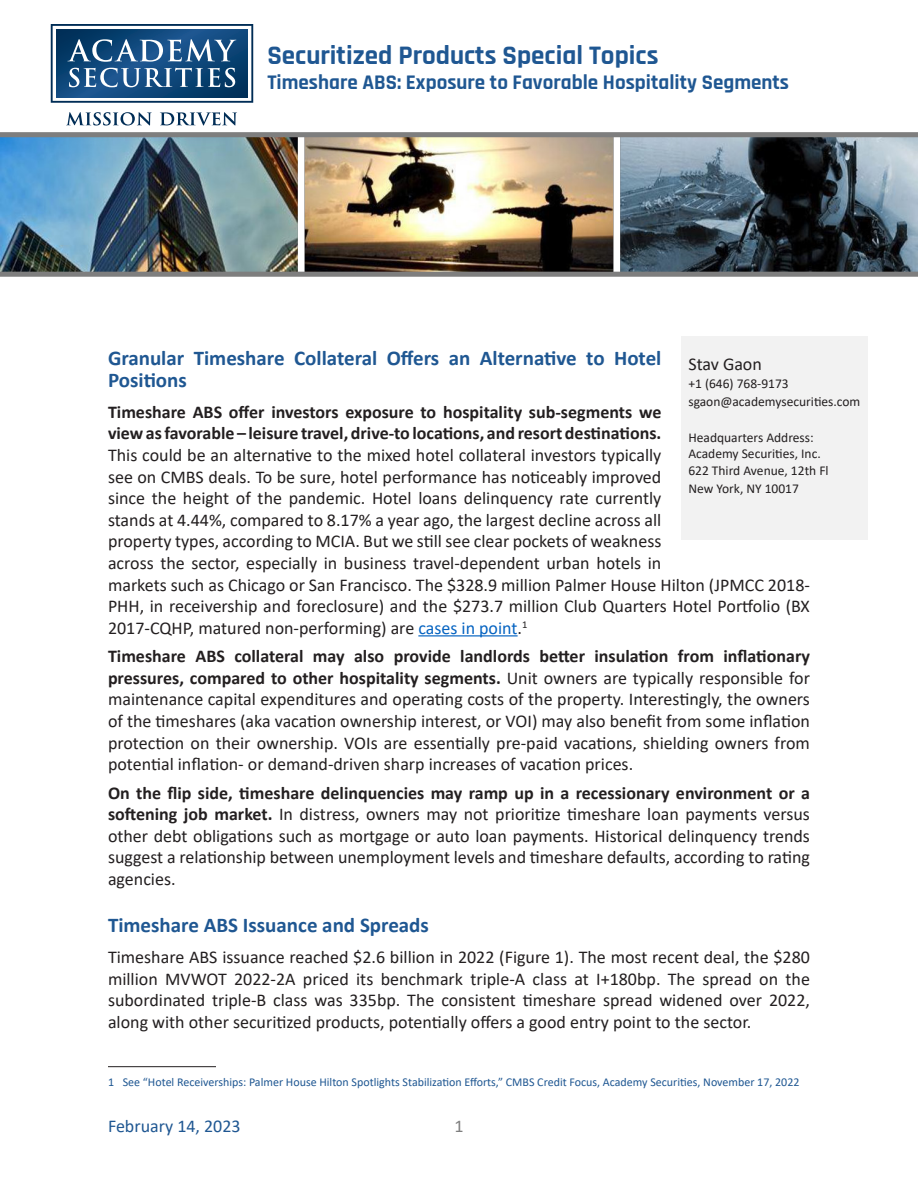
<style>
.page{position:relative;width:918px;height:1188px;background:#fff}
.page>*{position:absolute;margin:0;border:0;box-sizing:border-box;transform-origin:0 0}
.t1{font:700 27px "Rajdhani";color:#1f5792}
.Section_Head{font:700 21px/22.6px "Calibri";color:#1f5792}
.t2{font:700 21px "Rajdhani";color:#1f5792}
.t3{font:18px/21.6px "Calibri";color:#231f20;text-align:justify}
.t4{font:18px "Calibri";color:#1f5792}
.t5{font:18px "Calibri";color:#7e7e7e}
.t6{font:13.5px/16.2px "Calibri";color:#231f20}
.Footnote{font:12px "Calibri";color:#1f5792}
.s1{font-weight:700}
.s2{color:#0563c1}
</style>
<div class="page">
<svg style="left:51px;top:24px;width:202px;height:79px"></svg>
<svg style="left:66px;top:112px;width:86px;height:14px"></svg>
<svg style="left:160px;top:112px;width:77px;height:14px"></svg>
<img style="left:0;top:137px;width:918px;height:135px">
<div style="left:682px;top:337px;width:186px;height:203px;background:#f2f2f2"></div>
<div style="left:0;top:272px;width:918px;height:5px;background:#7e7e7e"></div>
<div style="left:0;top:132px;width:918px;height:5px;background:#7e7e7e"></div>
<hr style="left:418px;top:635px;width:100px;height:1px;background:#0563c1">
<hr style="left:108px;top:1066px;width:108px;height:1px;background:#231f20">
<h1 class="t1" style="left:267px;top:39px;width:393px">Securitized Products Special Topics</h1>
<p class="t2" style="left:267px;top:70px;width:523px">Timeshare ABS: Exposure to Favorable Hospitality Segments</p>
<p class="Section_Head" style="left:108px;top:346px;width:555px">Granular Timeshare Collateral Offers an Alternative to Hotel<br>Positions</p>
<p class="t3" style="left:108px;top:401px;width:704px;text-align:left"><span class="s1">Timeshare ABS offer investors exposure to hospitality sub-segments we<br>view as favorable – leisure travel, drive-to locations, and resort destinations.<br></span>This could be an alternative to the mixed hotel collateral investors typically<br>see on CMBS deals. To be sure, hotel performance has noticeably improved<br>since the height of the pandemic. Hotel loans delinquency rate currently<br>stands at 4.44%, compared to 8.17% a year ago, the largest decline across all<br>property types, according to MCIA. But we still see clear pockets of weakness<br>across the sector, especially in business travel-dependent urban hotels in<br>markets such as Chicago or San Francisco. The $328.9 million Palmer House Hilton (JPMCC 2018- PHH, in receivership and foreclosure) and the $273.7 million Club Quarters Hotel Portfolio (BX 2017-CQHP, matured non-performing) are <span class="s2">cases in point</span>.<sup>1</sup></p>
<p class="t3" style="left:108px;top:645px;width:704px"><span class="s1">Timeshare ABS collateral may also provide landlords better insulation from inflationary pressures, compared to other hospitality segments.</span> Unit owners are typically responsible for maintenance capital expenditures and operating costs of the property. Interestingly, the owners of the timeshares (aka vacation ownership interest, or VOI) may also benefit from some inflation protection on their ownership. VOIs are essentially pre-paid vacations, shielding owners from potential inflation- or demand-driven sharp increases of vacation prices.</p>
<p class="t3" style="left:108px;top:781px;width:704px"><span class="s1">On the flip side, timeshare delinquencies may ramp up in a recessionary environment or a softening job market.</span> In distress, owners may not prioritize timeshare loan payments versus other debt obligations such as mortgage or auto loan payments. Historical delinquency trends suggest a relationship between unemployment levels and timeshare defaults, according to rating agencies.</p>
<p class="Section_Head" style="left:108px;top:914px;width:322px">Timeshare ABS Issuance and Spreads</p>
<p class="t3" style="left:108px;top:946px;width:704px">Timeshare ABS issuance reached $2.6 billion in 2022 (Figure 1). The most recent deal, the $280 million MVWOT 2022-2A priced its benchmark triple-A class at I+180bp. The spread on the subordinated triple-B class was 335bp. The consistent timeshare spread widened over 2022, along with other securitized products, potentially offers a good entry point to the sector.</p>
<p class="t3" style="left:688px;top:353px;width:75px">Stav Gaon</p>
<p class="t6" style="left:688px;top:374px;width:174px;line-height:18px">+1 (646) 768-9173 sgaon@academysecurities.com</p>
<p class="t6" style="left:688px;top:429px;width:142px">Headquarters Address:<br>Academy Securities, Inc.<br>622 Third Avenue, 12th Fl</p>
<p class="t6" style="left:688px;top:480px;width:112px">New York, NY 10017</p>
<p class="Footnote" style="left:108px;top:1074px;width:693px">1 See “Hotel Receiverships: Palmer House Hilton Spotlights Stabilization Efforts,” CMBS Credit Focus, Academy Securities, November 17, 2022</p>
<p class="t4" style="left:108px;top:1114px;width:134px">February 14, 2023</p>
<p class="t5" style="left:454px;top:1114px;width:11px">1</p>
</div>
